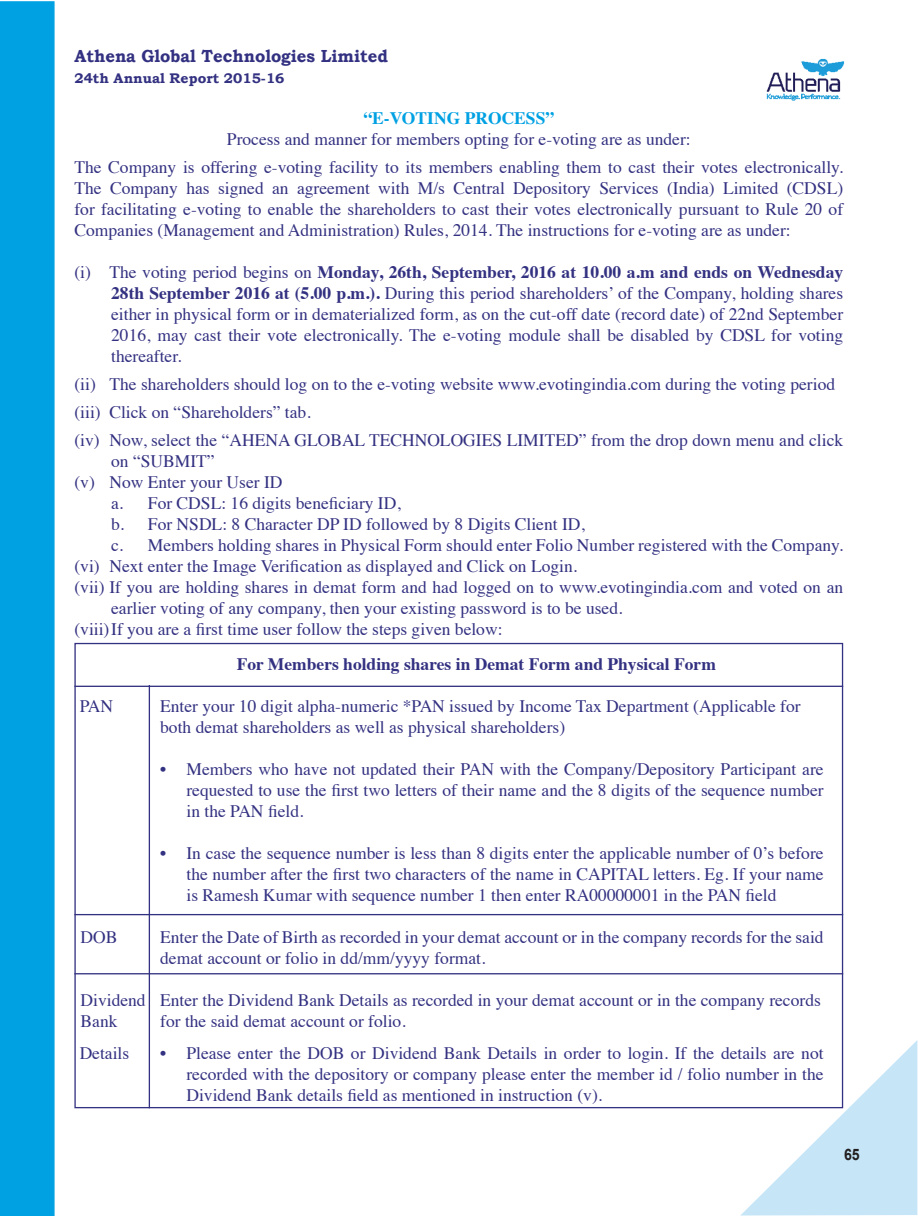
<style>
.page{position:relative;width:918px;height:1216px;background:#fff}
.page>*{position:absolute;margin:0;border:0;box-sizing:border-box;transform-origin:0 0}
.t1{font:17.5px/21px "Times";color:#333181;text-align:justify}
.t2{font:700 17.5px "Times";color:#333181}
.t3{font:700 17.5px "Bookman Old Style";color:#333181;scale:.95 1}
.t4{font:700 17.5px "Times";color:#00a1e3}
.t5{font:700 15.75px "Arial";color:#231f20;scale:.9 1}
.t6{font:700 14px "Bookman Old Style";color:#333181}
.s1{font-weight:700}
</style>
<div class="page">
<svg style="left:740px;top:1039px;width:177px;height:176px"></svg>
<div style="left:0;top:1px;width:55px;height:1214px;background:#00a1e3"></div>
<img style="left:766px;top:58px;width:79px;height:43px">
<hr style="left:74px;top:685px;width:769px;height:2px;background:#333181">
<hr style="left:149px;top:685px;width:1px;height:423px;background:#333181">
<hr style="left:74px;top:913px;width:769px;height:2px;background:#333181">
<hr style="left:74px;top:973px;width:769px;height:1px;background:#333181">
<p class="t3" style="left:74px;top:46px;width:332px">Athena Global Technologies Limited</p>
<p class="t6" style="left:74px;top:70px;width:211px">24th Annual Report 2015-16</p>
<p class="t4" style="left:363px;top:101px;width:192px">“E-VOTING PROCESS”</p>
<p class="t1" style="left:74px;top:123px;width:770px;line-height:28px;text-align:center">Process and manner for members opting for e-voting are as under:<br>The Company is offering e-voting facility to its members enabling them to cast their votes electronically.</p>
<p class="t1" style="left:74px;top:176px;width:770px">The Company has signed an agreement with M/s Central Depository Services (India) Limited (CDSL) for facilitating e-voting to enable the shareholders to cast their votes electronically pursuant to Rule 20 of Companies (Management and Administration) Rules, 2014. The instructions for e-voting are as under:</p>
<p class="t1" style="left:111px;top:260px;width:733px;text-indent:-37px">(i) The voting period begins on <span class="s1">Monday, 26th, September, 2016 at 10.00 a.m and ends on Wednesday 28th September 2016 at (5.00 p.m.).</span> During this period shareholders’ of the Company, holding shares either in physical form or in dematerialized form, as on the cut-off date (record date) of 22nd September 2016, may cast their vote electronically. The e-voting module shall be disabled by CDSL for voting thereafter.</p>
<p class="t1" style="left:74px;top:368px;width:770px;line-height:28px;text-align:left">(ii) The shareholders should log on to the e-voting website www.evotingindia.com during the voting period (iii) Click on “Shareholders” tab.<br>(iv) Now, select the “AHENA GLOBAL TECHNOLOGIES LIMITED” from the drop down menu and click</p>
<p class="t1" style="left:111px;top:449px;width:105px">on “SUBMIT”</p>
<p class="t1" style="left:74px;top:470px;width:210px">(v) Now Enter your User ID</p>
<p class="t1" style="left:111px;top:491px;width:291px">a. For CDSL: 16 digits beneficiary ID,</p>
<p class="t1" style="left:111px;top:512px;width:475px">b. For NSDL: 8 Character DP ID followed by 8 Digits Client ID,</p>
<p class="t1" style="left:111px;top:533px;width:733px">c. Members holding shares in Physical Form should enter Folio Number registered with the Company.</p>
<p class="t1" style="left:74px;top:554px;width:504px">(vi) Next enter the Image Verification as displayed and Click on Login.</p>
<p class="t1" style="left:74px;top:575px;width:770px">(vii) If you are holding shares in demat form and had logged on to www.evotingindia.com and voted on an</p>
<p class="t1" style="left:111px;top:596px;width:513px">earlier voting of any company, then your existing password is to be used.</p>
<p class="t1" style="left:74px;top:617px;width:430px">(viii)If you are a first time user follow the steps given below:</p>
<p class="t2" style="left:237px;top:647px;width:481px">For Members holding shares in Demat Form and Physical Form</p>
<p class="t1" style="left:80px;top:694px;width:35px">PAN</p>
<p class="t1" style="left:160px;top:694px;width:642px">Enter your 10 digit alpha-numeric *PAN issued by Income Tax Department (Applicable for both demat shareholders as well as physical shareholders)</p>
<p class="t1" style="left:186px;top:757px;width:639px;text-indent:-26px">• Members who have not updated their PAN with the Company/Depository Participant are requested to use the first two letters of their name and the 8 digits of the sequence number in the PAN field.</p>
<p class="t1" style="left:186px;top:841px;width:639px;text-indent:-26px">• In case the sequence number is less than 8 digits enter the applicable number of 0’s before the number after the first two characters of the name in CAPITAL letters. Eg. If your name is Ramesh Kumar with sequence number 1 then enter RA00000001 in the PAN field</p>
<p class="t1" style="left:81px;top:925px;width:38px">DOB</p>
<p class="t1" style="left:160px;top:925px;width:665px">Enter the Date of Birth as recorded in your demat account or in the company records for the said demat account or folio in dd/mm/yyyy format.</p>
<p class="t1" style="left:81px;top:988px;width:742px">Dividend Enter the Dividend Bank Details as recorded in your demat account or in the company records<br>Bank</p>
<p class="t1" style="left:160px;top:1009px;width:247px">for the said demat account or folio.</p>
<p class="t1" style="left:80px;top:1040px;width:51px">Details</p>
<p class="t1" style="left:186px;top:1040px;width:639px;text-indent:-26px">• Please enter the DOB or Dividend Bank Details in order to login. If the details are not recorded with the depository or company please enter the member id / folio number in the Dividend Bank details field as mentioned in instruction (v).</p>
<p class="t5" style="left:844px;top:1143px;width:19px">65</p>
</div>
